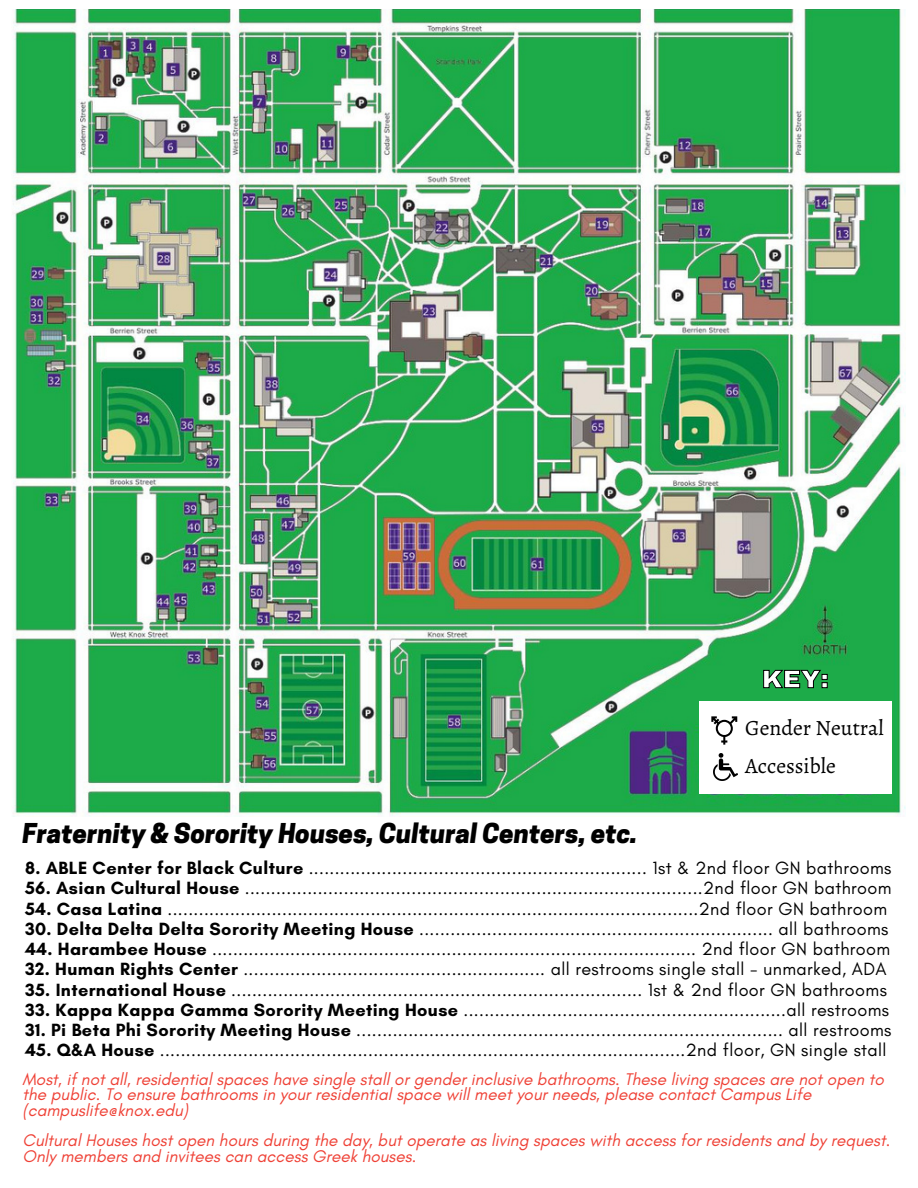
<style>
.page{position:relative;width:918px;height:1188px;background:#fff}
.page>*{position:absolute;margin:0;border:0;box-sizing:border-box;transform-origin:0 0}
.t1{font:italic 800 25.65px "Cooper Hewitt";color:#000}
.t2{font:900 25.2px "Archivo";color:#fff}
.t3{font:21.75px "Alegreya";color:#000}
.t4{font:18px "Glacial Indifference";letter-spacing:.02em;color:#000}
.t5{font:italic 17.1px/15.5px "Glacial Indifference";color:#ef4136}
.s1{font-weight:700}
</style>
<div class="page">
<img style="left:13px;top:9px;width:892px;height:807px">
<div style="left:699px;top:701px;width:192px;height:92px;background:#fff"></div>
<svg style="left:711px;top:716px;width:26px;height:29px"></svg>
<img style="left:713px;top:753px;width:25px;height:28px">
<svg style="left:763px;top:669px;width:65px;height:20px"></svg>
<p class="t2" style="left:762px;top:666px;width:69px">KEY:</p>
<p class="t3" style="left:745px;top:713px;width:140px">Gender Neutral</p>
<p class="t3" style="left:745px;top:751px;width:92px">Accessible</p>
<p class="t1" style="left:22px;top:824px;width:617px">Fraternity &amp; Sorority Houses, Cultural Centers, etc.</p>
<p class="t4" style="left:25px;top:857px;width:868px"><span class="s1">8. ABLE Center for Black Culture</span> ................................................................. 1st &amp; 2nd floor GN bathrooms</p>
<p class="t4" style="left:25px;top:877px;width:868px"><span class="s1">56. Asian Cultural House</span> ........................................................................................2nd floor GN bathroom</p>
<p class="t4" style="left:25px;top:898px;width:864px"><span class="s1">54. Casa Latina</span> ......................................................................................................2nd floor GN bathroom</p>
<p class="t4" style="left:25px;top:918px;width:865px"><span class="s1">30. Delta Delta Delta Sorority Meeting House</span> .................................................................... all bathrooms</p>
<p class="t4" style="left:25px;top:938px;width:867px"><span class="s1">44. Harambee House</span> ............................................................................................. 2nd floor GN bathroom</p>
<p class="t4" style="left:25px;top:958px;width:863px"><span class="s1">32. Human Rights Center</span> .......................................................... all restrooms single stall - unmarked, ADA</p>
<p class="t4" style="left:25px;top:979px;width:863px"><span class="s1">35. International House</span> ............................................................................... 1st &amp; 2nd floor GN bathrooms</p>
<p class="t4" style="left:25px;top:999px;width:866px"><span class="s1">33. Kappa Kappa Gamma Sorority Meeting House</span> ..............................................................all restrooms</p>
<p class="t4" style="left:25px;top:1019px;width:868px"><span class="s1">31. Pi Beta Phi Sorority Meeting House</span> .................................................................................. all restrooms</p>
<p class="t4" style="left:25px;top:1039px;width:863px"><span class="s1">45. Q&amp;A House</span> .....................................................................................................2nd floor, GN single stall</p>
<p class="t5" style="left:22px;top:1071px;width:863px">Most, if not all, residential spaces have single stall or gender inclusive bathrooms. These living spaces are not open to the public. To ensure bathrooms in your residential space will meet your needs, please contact Campus Life (campuslife@knox.edu)</p>
<p class="t5" style="left:22px;top:1133px;width:869px">Cultural Houses host open hours during the day, but operate as living spaces with access for residents and by request.<br>Only members and invitees can access Greek houses.</p>
</div>
